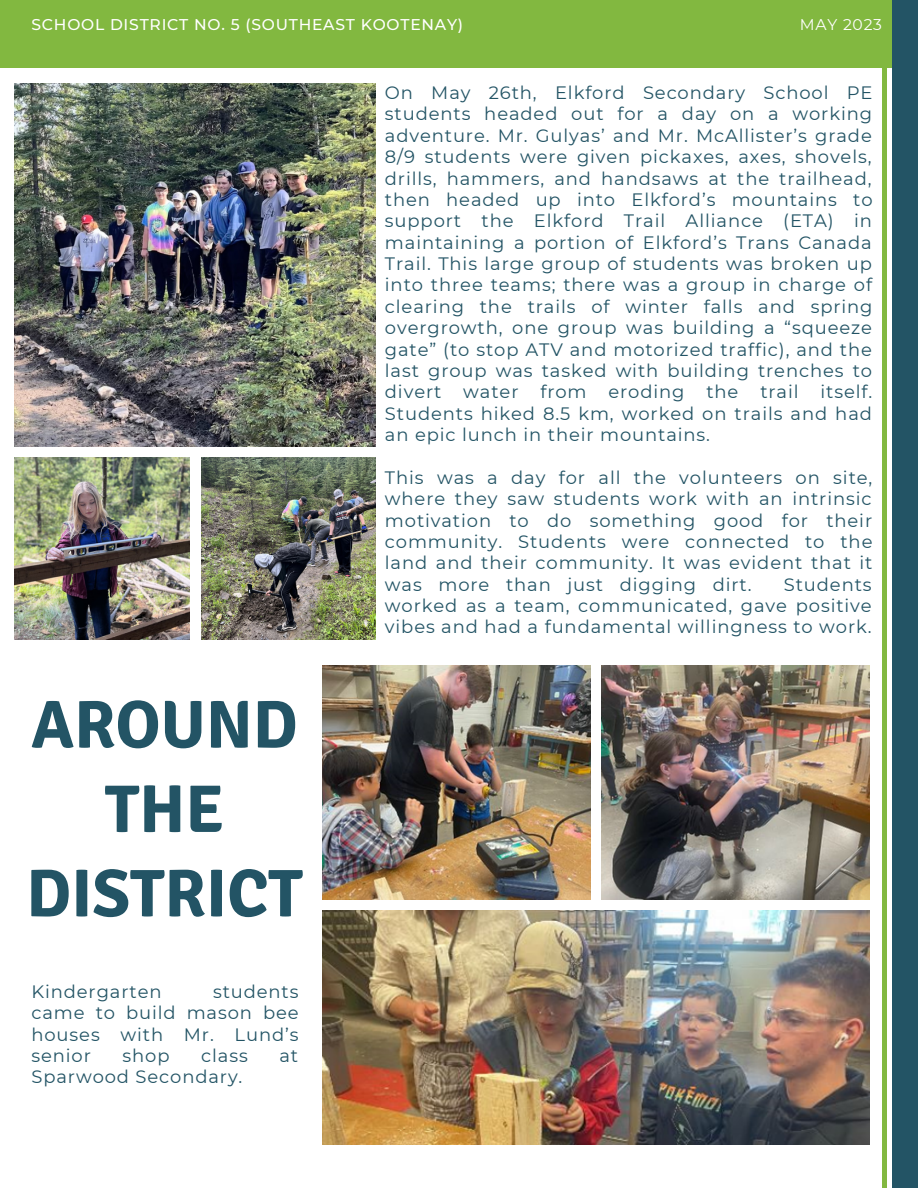
<style>
.page{position:relative;width:918px;height:1188px;background:#fff}
.page>*{position:absolute;margin:0;border:0;box-sizing:border-box;transform-origin:0 0}
.t1{font:700 67.35px/84.3px "Signika";color:#235465;text-align:center}
.t2{font:18px/21.3px "Montserrat";letter-spacing:.05em;color:#235465;text-align:justify}
.t3{font:500 15.6px "Montserrat";letter-spacing:.05em;color:#fff}
.t4{font:15.6px "Montserrat";letter-spacing:.05em;color:#fff}
</style>
<div class="page">
<img style="left:323px;top:666px;width:267px;height:234px">
<img style="left:602px;top:666px;width:267px;height:234px">
<img style="left:323px;top:911px;width:546px;height:234px">
<img style="left:14px;top:84px;width:362px;height:362px">
<img style="left:14px;top:457px;width:176px;height:183px">
<img style="left:201px;top:457px;width:175px;height:183px">
<div style="left:883px;top:0;width:35px;height:1188px;background:#82b840"></div>
<div style="left:887px;top:0;width:31px;height:1188px;background:#fff"></div>
<div style="left:0;top:0;width:918px;height:67px;background:#82b840"></div>
<div style="left:892px;top:0;width:26px;height:1188px;background:#235465"></div>
<p class="t3" style="left:31px;top:15px;width:433px">SCHOOL DISTRICT NO. 5 (SOUTHEAST KOOTENAY)</p>
<p class="t4" style="left:800px;top:15px;width:84px">MAY 2023</p>
<p class="t1" style="left:26px;top:683px;width:278px">AROUND<br>THE<br>DISTRICT</p>
<p class="t2" style="left:31px;top:981px;width:269px;text-indent:182px">students came to build mason bee houses with Mr. Lund’s senior</p>
<p class="t2" style="left:31px;top:981px;width:132px">Kindergarten</p>
<p class="t2" style="left:123px;top:1045px;width:49px">shop</p>
<p class="t2" style="left:201px;top:1045px;width:48px">class</p>
<p class="t2" style="left:279px;top:1045px;width:20px">at</p>
<p class="t2" style="left:31px;top:1066px;width:212px">Sparwood Secondary.</p>
<p class="t2" style="left:385px;top:82px;width:489px">On May 26th, Elkford Secondary School PE students headed out for a day on a working adventure. Mr. Gulyas’ and Mr. McAllister’s grade 8/9 students were given pickaxes, axes, shovels, drills, hammers, and handsaws at the trailhead, then headed up into Elkford’s mountains to support the Elkford Trail Alliance (ETA) in maintaining a portion of Elkford’s Trans Canada Trail. This large group of students was broken up into three teams; there was a group in charge of clearing the trails of winter falls and spring overgrowth, one group was building a “squeeze gate” (to stop ATV and motorized traffic), and the last group was tasked with building trenches to divert water from eroding the trail itself.<br>Students hiked 8.5 km, worked on trails and had an epic lunch in their mountains.</p>
<p class="t2" style="left:385px;top:467px;width:489px">This was a day for all the volunteers on site, where they saw students work with an intrinsic motivation to do something good for their community. Students were connected to the land and their community. It was evident that it was more than just digging dirt.</p>
<p class="t2" style="left:385px;top:574px;width:488px;text-indent:399px">Students worked as a team, communicated, gave positive vibes and had a fundamental willingness to work.</p>
</div>
